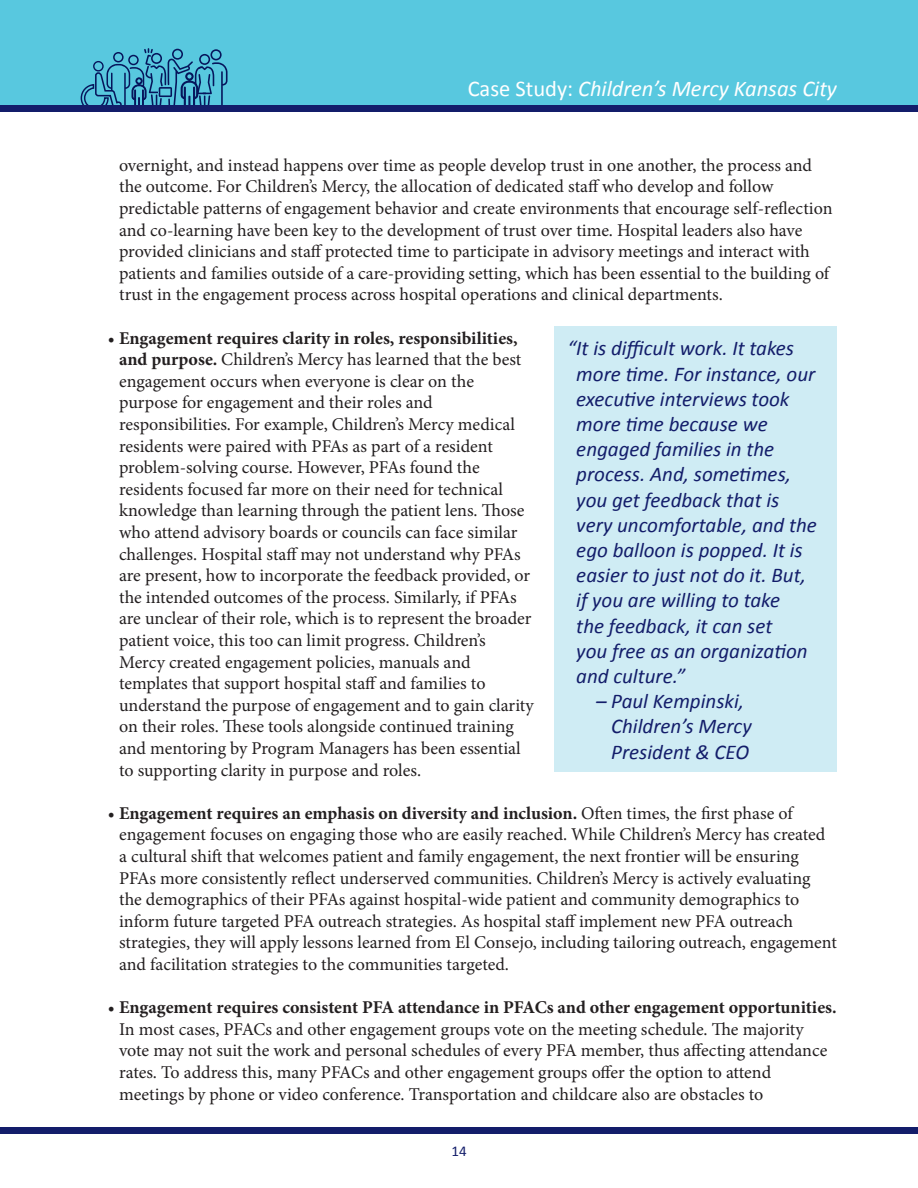
<style>
.page{position:relative;width:918px;height:1188px;background:#fff}
.page>*{position:absolute;margin:0;border:0;box-sizing:border-box;transform-origin:0 0}
.t1{font:italic 22.5px "Calibri";color:#fff}
.t2{font:italic 21px/25.2px "Calibri";color:#131d6a}
.t3{font:18px/21.6px "Minion Pro";color:#231f20}
.t4{font:15px "Calibri";color:#131d6a}
.s1{font-style:normal}
.s2{font-weight:700}
</style>
<div class="page">
<div style="left:0;top:0;width:918px;height:109px;background:#58c8df"></div>
<svg style="left:81px;top:48px;width:147px;height:58px"></svg>
<div style="left:95px;top:62px;width:7px;height:8px;background:#58c8df;border-radius:50%"></div>
<div style="left:0;top:106px;width:918px;height:6px;background:#131d6a"></div>
<div style="left:0;top:1127px;width:918px;height:7px;background:#131d6a"></div>
<div style="left:554px;top:326px;width:283px;height:446px;background:#cfecf4"></div>
<p class="t1" style="left:468px;top:73px;width:371px"><span class="s1">Case Study:</span> Children’s Mercy Kansas City</p>
<p class="t3" style="left:119px;top:154px;width:715px">overnight, and instead happens over time as people develop trust in one another, the process and the outcome. For Children’s Mercy, the allocation of dedicated staff who develop and follow predictable patterns of engagement behavior and create environments that encourage self-reflection and co-learning have been key to the development of trust over time. Hospital leaders also have provided clinicians and staff protected time to participate in advisory meetings and interact with patients and families outside of a care-providing setting, which has been essential to the building of trust in the engagement process across hospital operations and clinical departments.</p>
<p class="t3" style="left:119px;top:327px;width:416px;text-indent:-11px">• <span class="s2">Engagement requires clarity in roles, responsibilities, and purpose.</span> Children’s Mercy has learned that the best engagement occurs when everyone is clear on the purpose for engagement and their roles and responsibilities. For example, Children’s Mercy medical residents were paired with PFAs as part of a resident problem-solving course. However, PFAs found the residents focused far more on their need for technical knowledge than learning through the patient lens. Those who attend advisory boards or councils can face similar challenges. Hospital staff may not understand why PFAs are present, how to incorporate the feedback provided, or the intended outcomes of the process. Similarly, if PFAs are unclear of their role, which is to represent the broader patient voice, this too can limit progress. Children’s Mercy created engagement policies, manuals and templates that support hospital staff and families to understand the purpose of engagement and to gain clarity on their roles. These tools alongside continued training and mentoring by Program Managers has been essential to supporting clarity in purpose and roles.</p>
<p class="t3" style="left:119px;top:802px;width:719px;text-indent:-11px">• <span class="s2">Engagement requires an emphasis on diversity and inclusion.</span> Often times, the first phase of engagement focuses on engaging those who are easily reached. While Children’s Mercy has created a cultural shift that welcomes patient and family engagement, the next frontier will be ensuring PFAs more consistently reflect underserved communities. Children’s Mercy is actively evaluating the demographics of their PFAs against hospital-wide patient and community demographics to inform future targeted PFA outreach strategies. As hospital staff implement new PFA outreach strategies, they will apply lessons learned from El Consejo, including tailoring outreach, engagement and facilitation strategies to the communities targeted.</p>
<p class="t3" style="left:119px;top:997px;width:719px;text-indent:-11px">• <span class="s2">Engagement requires consistent PFA attendance in PFACs and other engagement opportunities.<br></span>In most cases, PFACs and other engagement groups vote on the meeting schedule. The majority vote may not suit the work and personal schedules of every PFA member, thus affecting attendance rates. To address this, many PFACs and other engagement groups offer the option to attend meetings by phone or video conference. Transportation and childcare also are obstacles to</p>
<p class="t2" style="left:576px;top:335px;width:242px;text-indent:-9px">“It is difficult work. It takes more time. For instance, our executive interviews took more time because we engaged families in the process. And, sometimes, you get feedback that is very uncomfortable, and the ego balloon is popped. It is easier to just not do it. But, if you are willing to take<br>the feedback, it can set<br>you free as an organization and culture.”</p>
<p class="t2" style="left:611px;top:688px;width:142px;text-indent:-15px">– Paul Kempinski,<br>Children’s Mercy<br>President &amp; CEO</p>
<p class="t4" style="left:451px;top:1141px;width:17px">14</p>
</div>
